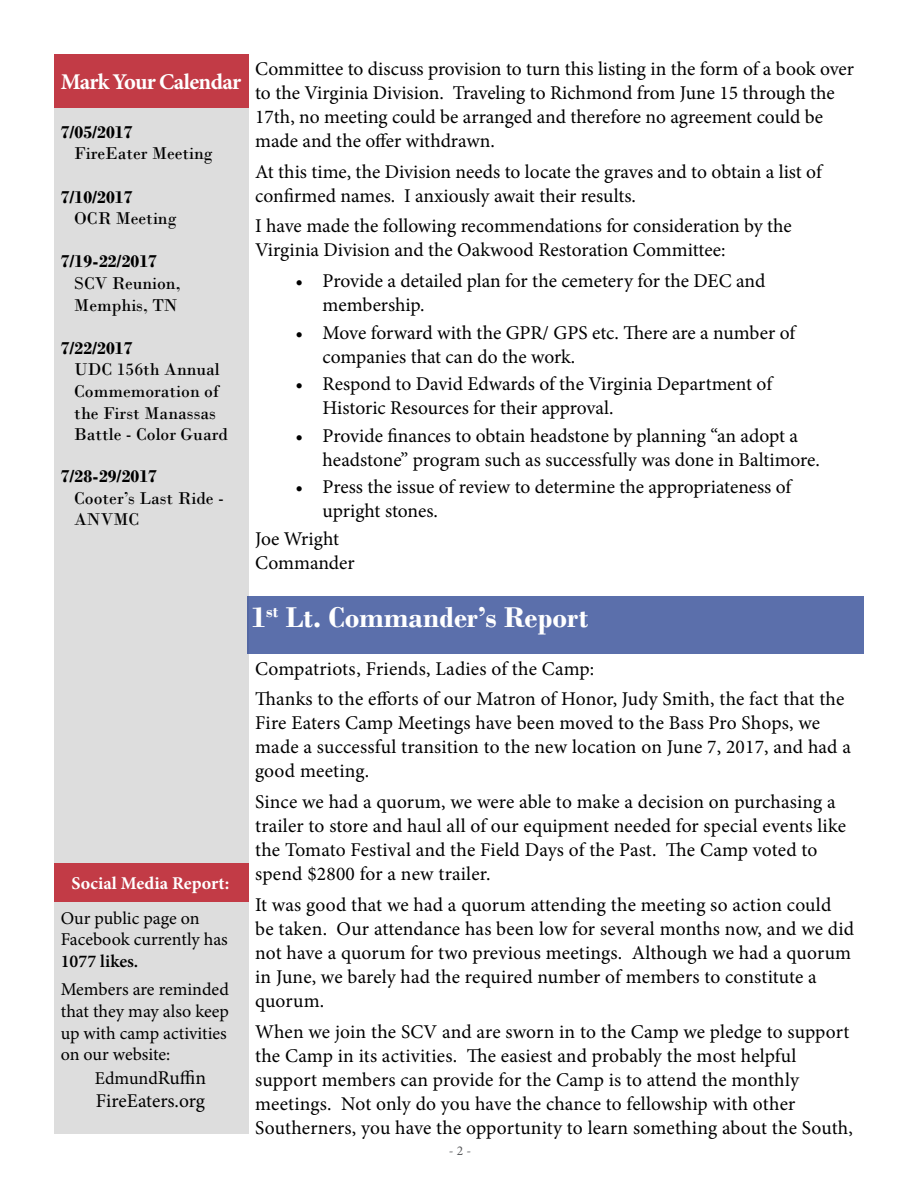
<style>
.page{position:relative;width:918px;height:1188px;background:#fff}
.page>*{position:absolute;margin:0;border:0;box-sizing:border-box;transform-origin:0 0}
.t1{font:700 30px "Bodoni";color:#fff}
.t2{font:700 22.5px "Minion Pro";letter-spacing:-.03em;color:#fff}
.t3{font:19.5px/24px "Minion Pro";color:#000}
.t4{font:18px/21.6px "Bodoni";color:#000}
.t5{font:18px/21.6px "Minion Pro";color:#000}
.t6{font:700 18px "Bodoni";color:#000}
.t7{font:700 18px "Minion Pro";letter-spacing:.005em;color:#fff}
.t8{font:600 18px "Minion Pro";color:#000}
.t9{font:13.5px "Minion Pro";color:#58595b}
.s1{font-size:19.5px}
</style>
<div class="page">
<div style="left:54px;top:54px;width:194px;height:1080px;background:#ddd"></div>
<div style="left:54px;top:54px;width:194px;height:53px;background:#c23b46"></div>
<div style="left:54px;top:863px;width:194px;height:39px;background:#c23b46"></div>
<div style="left:247px;top:596px;width:616px;height:58px;background:#5b6fab"></div>
<p class="t2" style="left:61px;top:66px;width:182px">Mark Your Calendar</p>
<p class="t6" style="left:61px;top:121px;width:73px">7/05/2017</p>
<p class="t4" style="left:74px;top:143px;width:140px">FireEater Meeting</p>
<p class="t6" style="left:61px;top:186px;width:73px">7/10/2017</p>
<p class="t4" style="left:74px;top:208px;width:104px">OCR Meeting</p>
<p class="t6" style="left:61px;top:251px;width:98px">7/19-22/2017</p>
<p class="t4" style="left:74px;top:272px;width:108px">SCV Reunion,<br>Memphis, TN</p>
<p class="t6" style="left:61px;top:337px;width:73px">7/22/2017</p>
<p class="t4" style="left:74px;top:359px;width:155px">UDC 156th Annual<br>Commemoration of the First Manassas<br>Battle - Color Guard</p>
<p class="t6" style="left:61px;top:466px;width:98px">7/28-29/2017</p>
<p class="t4" style="left:74px;top:487px;width:151px">Cooter’s Last Ride -<br>ANVMC</p>
<p class="t3" style="left:255px;top:57px;width:600px">Committee to discuss provision to turn this listing in the form of a book over to the Virginia Division. Traveling to Richmond from June 15 through the 17th, no meeting could be arranged and therefore no agreement could be made and the offer withdrawn.</p>
<p class="t3" style="left:255px;top:160px;width:568px">At this time, the Division needs to locate the graves and to obtain a list of confirmed names. I anxiously await their results.</p>
<p class="t3" style="left:255px;top:214px;width:538px">I have made the following recommendations for consideration by the<br>Virginia Division and the Oakwood Restoration Committee:</p>
<p class="t3" style="left:323px;top:269px;width:444px;text-indent:-27px">• Provide a detailed plan for the cemetery for the DEC and membership.</p>
<p class="t3" style="left:323px;top:321px;width:474px;text-indent:-27px">• Move forward with the GPR/ GPS etc. There are a number of companies that can do the work.</p>
<p class="t3" style="left:323px;top:372px;width:451px;text-indent:-27px">• Respond to David Edwards of the Virginia Department of<br>Historic Resources for their approval.</p>
<p class="t3" style="left:323px;top:424px;width:499px;text-indent:-27px">• Provide finances to obtain headstone by planning “an adopt a headstone” program such as successfully was done in Baltimore.</p>
<p class="t3" style="left:323px;top:475px;width:470px;text-indent:-27px">• Press the issue of review to determine the appropriateness of upright stones.</p>
<p class="t3" style="left:255px;top:527px;width:101px">Joe Wright<br>Commander</p>
<p class="t7" style="left:72px;top:870px;width:159px">Social Media Report:</p>
<p class="t5" style="left:61px;top:907px;width:169px">Our public page on<br>Facebook currently has</p>
<p class="t8" style="left:61px;top:949px;width:79px">1077 likes.</p>
<p class="t5" style="left:61px;top:979px;width:170px">Members are reminded that they may also keep up with camp activities on our website:</p>
<p class="t5" style="left:95px;top:1067px;width:113px">Edmund<span class="s1">Ruffin</span></p>
<p class="t3" style="left:96px;top:1089px;width:111px">FireEaters.org</p>
<h1 class="t1" style="left:251px;top:600px;width:339px">1<sup>st</sup> Lt. Commander’s Report</h1>
<p class="t3" style="left:255px;top:653px;width:591px;line-height:30.8px">Compatriots, Friends, Ladies of the Camp:<br>Thanks to the efforts of our Matron of Honor, Judy Smith, the fact that the</p>
<p class="t3" style="left:255px;top:711px;width:597px">Fire Eaters Camp Meetings have been moved to the Bass Pro Shops, we made a successful transition to the new location on June 7, 2017, and had a good meeting.</p>
<p class="t3" style="left:255px;top:790px;width:592px">Since we had a quorum, we were able to make a decision on purchasing a trailer to store and haul all of our equipment needed for special events like the Tomato Festival and the Field Days of the Past. The Camp voted to spend $2800 for a new trailer.</p>
<p class="t3" style="left:255px;top:893px;width:600px">It was good that we had a quorum attending the meeting so action could be taken. Our attendance has been low for several months now, and we did not have a quorum for two previous meetings. Although we had a quorum in June, we barely had the required number of members to constitute a quorum.</p>
<p class="t3" style="left:255px;top:1019px;width:599px">When we join the SCV and are sworn in to the Camp we pledge to support the Camp in its activities. The easiest and probably the most helpful support members can provide for the Camp is to attend the monthly meetings. Not only do you have the chance to fellowship with other Southerners, you have the opportunity to learn something about the South,</p>
<p class="t9" style="left:449px;top:1141px;width:24px">- 2 -</p>
</div>
